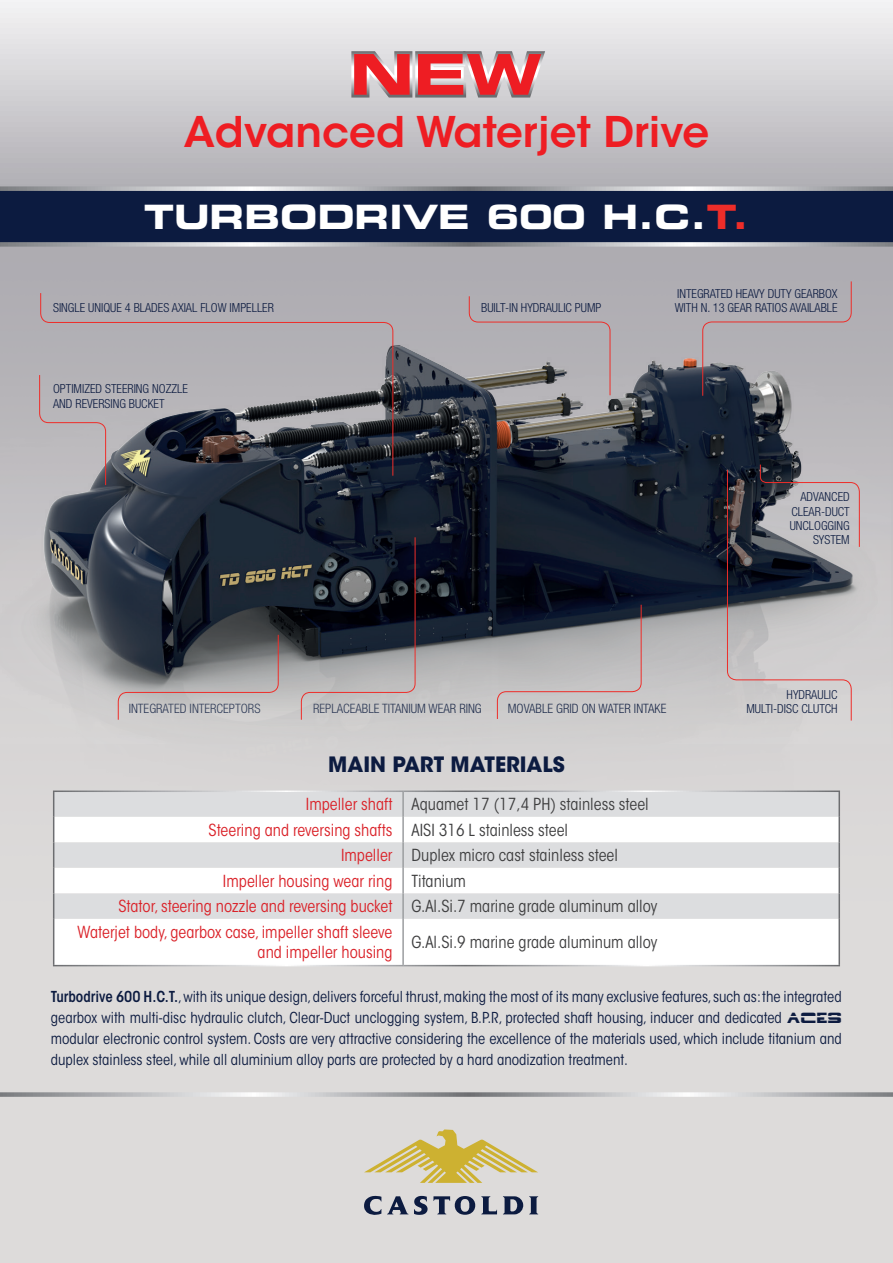
<style>
.page{position:relative;width:893px;height:1263px;background:#fff}
.page>*{position:absolute;margin:0;border:0;box-sizing:border-box;transform-origin:0 0}
.t1{font:56.25px "Eurostile Bold Extended Two";color:#ee1d23}
.t2{font:600 42px "ITC Avant Garde Std";color:#ee1d23}
.t3{font:33.6px "Eurostile Bold Extended Two";color:#fff}
.t4{font:700 21px "ITC Avant Garde Std";color:#0c1b40}
.t5{font:condensed 16.5px "ITC Avant Garde Std";color:#da2128}
.t6{font:condensed 16.5px "ITC Avant Garde Std";color:#3e3e3f}
.t7{font:condensed 15px/21px "ITC Avant Garde Std";color:#0c1b40;text-align:justify}
.t8{font:300 condensed 12.9px "Helvetica Neue";color:#0c1b40}
.t9{font:300 condensed 12.45px/14.2px "Helvetica Neue";color:#0c1b40;text-align:right}
.s1{color:#ee2d29}
.s2{color:#da2128}
.s3{color:#3e3e3f}
.s4{font-weight:600}
.s5{font-family:"Borg Nine";font-stretch:normal}
</style>
<div class="page">
<svg style="left:349px;top:48px;width:200px;height:54px;background:#cbcbcd"></svg>
<div style="left:0;top:159px;width:893px;height:690px;background:#d7d4d4"></div>
<img style="left:0;top:159px;width:891px;height:585px">
<svg style="left:40px;top:292px;width:354px;height:185px;background:#8c8a90"></svg>
<svg style="left:468px;top:295px;width:143px;height:101px;background:#aaa5a8"></svg>
<svg style="left:702px;top:280px;width:150px;height:117px;background:#a6a3a8"></svg>
<svg style="left:726px;top:464px;width:134px;height:257px;background:#97969a"></svg>
<div style="left:39px;top:374px;width:68px;height:112px;background:#bab7bb"></div>
<svg style="left:117px;top:634px;width:162px;height:87px;background:#8a8a8c"></svg>
<svg style="left:300px;top:536px;width:116px;height:185px;background:#55575e"></svg>
<svg style="left:496px;top:604px;width:146px;height:116px;background:#99989c"></svg>
<svg style="left:0;top:1092px;width:893px;height:5px;background:#b9babd"></svg>
<svg style="left:364px;top:1196px;width:17px;height:19px"></svg>
<svg style="left:387px;top:1196px;width:21px;height:18px"></svg>
<svg style="left:481px;top:1196px;width:16px;height:18px"></svg>
<svg style="left:503px;top:1196px;width:35px;height:18px"></svg>
<svg style="left:414px;top:1196px;width:61px;height:19px"></svg>
<svg style="left:364px;top:1129px;width:174px;height:54px;background:#d7cca0"></svg>
<div style="left:54px;top:792px;width:784px;height:25px;background:#dcdddf"></div>
<svg style="left:54px;top:817px;width:784px;height:148px"></svg>
<hr style="left:402px;top:792px;width:2px;height:25px;background:#fff">
<hr style="left:402px;top:817px;width:2px;height:25px;background:#fff">
<hr style="left:402px;top:842px;width:2px;height:26px;background:#fff">
<hr style="left:402px;top:868px;width:2px;height:25px;background:#fff">
<hr style="left:402px;top:893px;width:2px;height:26px;background:#fff">
<hr style="left:402px;top:919px;width:2px;height:46px;background:#fff">
<hr style="left:53px;top:790px;width:350px;height:2px;background:#fff">
<hr style="left:403px;top:790px;width:437px;height:2px;background:#fff">
<hr style="left:838px;top:792px;width:2px;height:25px;background:#fff">
<hr style="left:838px;top:817px;width:2px;height:25px;background:#fff">
<hr style="left:838px;top:842px;width:2px;height:26px;background:#fff">
<svg style="left:53px;top:792px;width:1px;height:127px"></svg>
<h1 class="t1" style="left:350px;top:35px;width:193px">NEW</h1>
<h2 class="t2" style="left:184px;top:106px;width:527px">Advanced Waterjet Drive</h2>
<h3 class="t3" style="left:144px;top:193px;width:606px">TURBODRIVE 600 H.C.<span class="s1">T.</span></h3>
<p class="t9" style="left:677px;top:286px;width:162px">INTEGRATED HEAVY DUTY GEARBOX</p>
<p class="t9" style="left:53px;top:300px;width:222px">SINGLE UNIQUE 4 BLADES AXIAL FLOW IMPELLER</p>
<p class="t9" style="left:481px;top:300px;width:122px">BUILT-IN HYDRAULIC PUMP</p>
<p class="t9" style="left:675px;top:300px;width:164px">WITH N. 13 GEAR RATIOS AVAILABLE</p>
<p class="t9" style="left:53px;top:381px;width:136px;line-height:15.1px;text-align:left">OPTIMIZED STEERING NOZZLE<br>AND REVERSING BUCKET</p>
<p class="t8" style="left:129px;top:701px;width:133px">INTEGRATED INTERCEPTORS</p>
<p class="t8" style="left:313px;top:701px;width:170px">REPLACEABLE TITANIUM WEAR RING</p>
<p class="t8" style="left:508px;top:701px;width:160px">MOVABLE GRID ON WATER INTAKE</p>
<h3 class="t4" style="left:328px;top:751px;width:238px">MAIN PART MATERIALS</h3>
<p class="t6" style="left:306px;top:794px;width:344px"><span class="s2">Impeller shaft</span> Aquamet 17 (17,4 PH) stainless steel</p>
<p class="t5" style="left:209px;top:820px;width:361px">Steering and reversing shafts <span class="s3">AISI 316 L stainless steel</span></p>
<p class="t6" style="left:341px;top:845px;width:279px"><span class="s2">Impeller</span> Duplex micro cast stainless steel</p>
<p class="t5" style="left:223px;top:871px;width:245px">Impeller housing wear ring <span class="s3">Titanium</span></p>
<p class="t5" style="left:118px;top:896px;width:540px">Stator, steering nozzle and reversing bucket <span class="s3">G.Al.Si.7 marine grade aluminum alloy</span></p>
<p class="t5" style="left:78px;top:922px;width:316px">Waterjet body, gearbox case, impeller shaft sleeve</p>
<p class="t5" style="left:258px;top:942px;width:136px">and impeller housing</p>
<p class="t6" style="left:412px;top:932px;width:247px">G.Al.Si.9 marine grade aluminum alloy</p>
<p class="t9" style="left:790px;top:490px;width:62px">ADVANCED<br>CLEAR-DUCT<br>UNCLOGGING<br>SYSTEM</p>
<p class="t9" style="left:746px;top:687px;width:93px">HYDRAULIC<br>MULTI-DISC CLUTCH</p>
<p class="t7" style="left:51px;top:986px;width:792px"><span class="s4">Turbodrive 600 H.C.T.</span>, with its unique design, delivers forceful thrust, making the most of its many exclusive features, such as: the integrated gearbox with multi-disc hydraulic clutch, Clear-Duct unclogging system, B.P.R, protected shaft housing, inducer and dedicated <span class="s5">ACES </span>modular electronic control system. Costs are very attractive considering the excellence of the materials used, which include titanium and duplex stainless steel, while all aluminium alloy parts are protected by a hard anodization treatment.</p>
</div>
